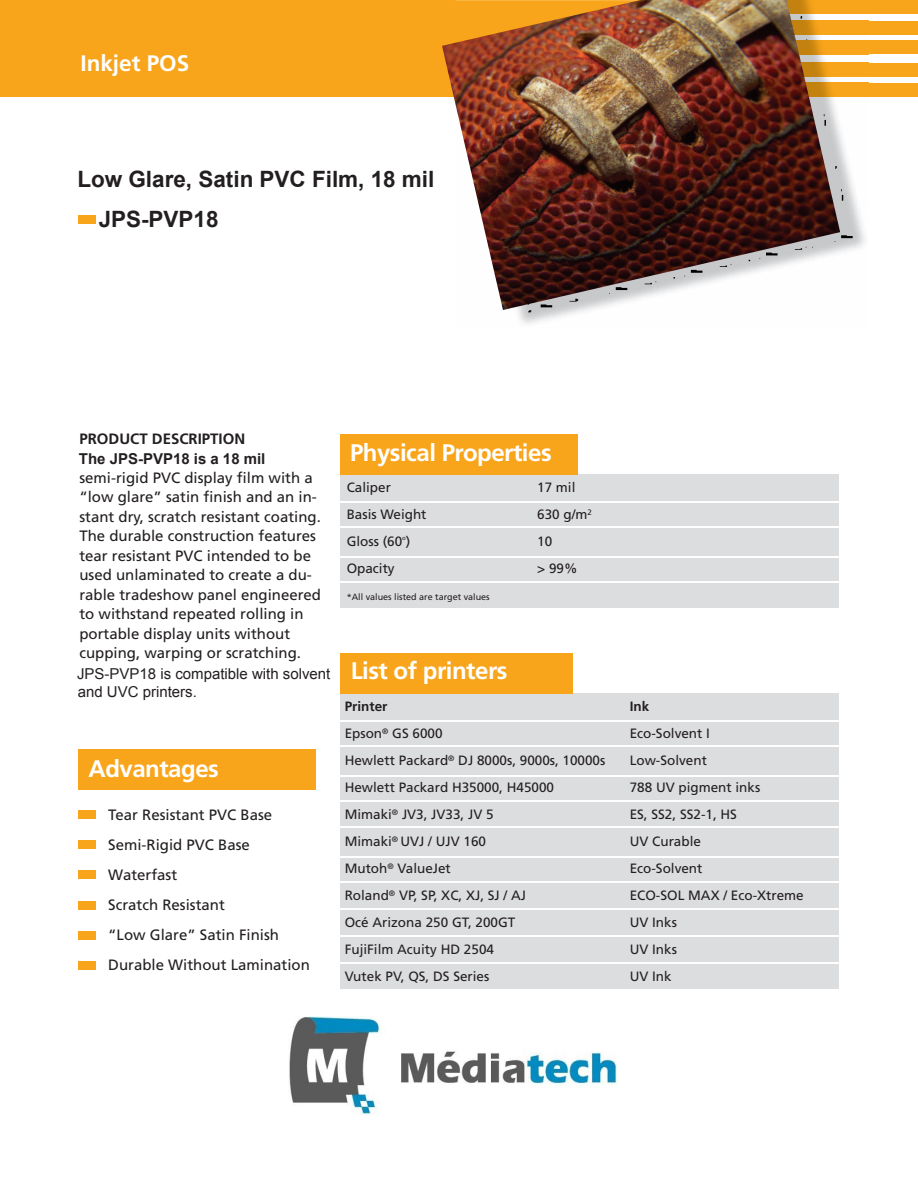
<style>
.page{position:relative;width:918px;height:1188px;background:#fff}
.page>*{position:absolute;margin:0;border:0;box-sizing:border-box;transform-origin:0 0}
.t1{font:700 24px "Frutiger";letter-spacing:-.02em;color:#fff}
.t2{font:700 22.5px/40.2px "Arial";color:#231f20}
.t3{font:700 22.5px "Frutiger";color:#fff}
.t4{font:15px/19.5px "Frutiger";color:#231f20}
.t5{font:15px "Arial";color:#231f20}
.t6{font:700 15px "Arial";color:#231f20}
.t7{font:700 15px "Frutiger";color:#231f20}
.t8{font:13.5px "Frutiger";color:#231f20}
.t9{font:700 13.5px "Frutiger";color:#231f20}
.t10{font:9px "Frutiger";color:#231f20}
.t11{font:6px "Frutiger";color:#231f20}
.s1{font-family:"Frutiger"}
</style>
<div class="page">
<div style="left:0;top:0;width:779px;height:97px;background:#f9a51b"></div>
<div style="left:340px;top:475px;width:499px;height:133px;background:#dcdddf"></div>
<div style="left:340px;top:434px;width:238px;height:41px;background:#f9a51b"></div>
<hr style="left:332px;top:501px;width:516px;height:2px;background:#fff">
<hr style="left:332px;top:526px;width:516px;height:2px;background:#fff">
<hr style="left:326px;top:556px;width:517px;height:1px;background:#fff">
<hr style="left:326px;top:581px;width:517px;height:2px;background:#fff">
<div style="left:78px;top:215px;width:18px;height:9px;background:#f9a51b"></div>
<div style="left:78px;top:750px;width:238px;height:40px;background:#f9a51b"></div>
<div style="left:78px;top:810px;width:18px;height:9px;background:#f9a51b"></div>
<div style="left:78px;top:840px;width:18px;height:9px;background:#f9a51b"></div>
<div style="left:78px;top:870px;width:18px;height:9px;background:#f9a51b"></div>
<div style="left:78px;top:901px;width:18px;height:9px;background:#f9a51b"></div>
<div style="left:78px;top:931px;width:18px;height:9px;background:#f9a51b"></div>
<div style="left:78px;top:961px;width:18px;height:9px;background:#f9a51b"></div>
<div style="left:762px;top:83px;width:156px;height:13px;background:#f9a51b"></div>
<div style="left:762px;top:63px;width:156px;height:13px;background:#f9a51b"></div>
<div style="left:762px;top:41px;width:156px;height:13px;background:#f9a51b"></div>
<div style="left:762px;top:21px;width:156px;height:13px;background:#f9a51b"></div>
<div style="left:762px;top:0;width:156px;height:13px;background:#f9a51b"></div>
<img style="left:518px;top:13px;width:351px;height:311px">
<img style="left:840px;top:83px;width:29px;height:13px">
<img style="left:840px;top:63px;width:29px;height:13px">
<img style="left:840px;top:41px;width:29px;height:13px">
<img style="left:840px;top:21px;width:29px;height:13px">
<img style="left:442px;top:0;width:398px;height:310px">
<div style="left:341px;top:693px;width:498px;height:298px;background:#dcdddf"></div>
<div style="left:340px;top:653px;width:232px;height:40px;background:#f9a51b"></div>
<hr style="left:329px;top:720px;width:516px;height:2px;background:#fff">
<hr style="left:329px;top:746px;width:516px;height:1px;background:#fff">
<hr style="left:323px;top:775px;width:516px;height:2px;background:#fff">
<hr style="left:323px;top:800px;width:516px;height:2px;background:#fff">
<hr style="left:334px;top:856px;width:516px;height:1px;background:#fff">
<hr style="left:334px;top:881px;width:516px;height:2px;background:#fff">
<hr style="left:334px;top:908px;width:516px;height:2px;background:#fff">
<hr style="left:334px;top:935px;width:516px;height:2px;background:#fff">
<hr style="left:334px;top:962px;width:516px;height:2px;background:#fff">
<hr style="left:334px;top:989px;width:516px;height:2px;background:#fff">
<hr style="left:331px;top:827px;width:516px;height:1px;background:#fff">
<img style="left:289px;top:1017px;width:328px;height:97px">
<h2 class="t3" style="left:80px;top:54px;width:110px">Inkjet POS</h2>
<h2 class="t2" style="left:99px;top:160px;width:337px;text-indent:-21px">Low Glare, Satin PVC Film, 18 mil<span class="s1">J<br></span>JPS-PVP18</h2>
<p class="t7" style="left:79px;top:433px;width:167px">PRODUCT DESCRIPTION</p>
<p class="t4" style="left:79px;top:469px;width:243px">semi-rigid PVC display film with a “low glare” satin finish and an in&shy;stant dry, scratch resistant coating.<br>The durable construction features tear resistant PVC intended to be used unlaminated to create a du&shy;rable tradeshow panel engineered to withstand repeated rolling in portable display units without cupping, warping or scratching.</p>
<p class="t6" style="left:79px;top:449px;width:188px">The JPS-PVP18 is a 18 mil</p>
<p class="t5" style="left:77px;top:664px;width:255px">JPS-PVP18 is compatible with solvent</p>
<p class="t5" style="left:78px;top:681px;width:121px">and UVC printers.</p>
<h1 class="t1" style="left:88px;top:759px;width:132px">Advantages</h1>
<p class="t4" style="left:108px;top:801px;width:203px;line-height:30px">Tear Resistant PVC Base<br>Semi-Rigid PVC Base<br>Waterfast<br>Scratch Resistant<br>“Low Glare” Satin Finish<br>Durable Without Lamination</p>
<h1 class="t1" style="left:350px;top:443px;width:203px">Physical Properties</h1>
<p class="t8" style="left:347px;top:482px;width:46px">Caliper</p>
<p class="t8" style="left:537px;top:482px;width:40px">17 mil</p>
<p class="t8" style="left:347px;top:509px;width:81px">Basis Weight</p>
<p class="t8" style="left:537px;top:509px;width:56px">630 g/m<sup>2</sup></p>
<p class="t8" style="left:347px;top:536px;width:65px">Gloss (60 )</p>
<p class="t11" style="left:402px;top:536px;width:5px">o</p>
<p class="t8" style="left:537px;top:536px;width:17px">10</p>
<p class="t8" style="left:347px;top:563px;width:50px">Opacity</p>
<p class="t8" style="left:537px;top:563px;width:42px">&gt; 99%</p>
<p class="t10" style="left:347px;top:593px;width:145px">*All values listed are target values</p>
<h1 class="t1" style="left:351px;top:661px;width:158px">List of printers</h1>
<p class="t9" style="left:345px;top:701px;width:44px">Printer</p>
<p class="t9" style="left:630px;top:701px;width:21px">Ink</p>
<p class="t8" style="left:345px;top:728px;width:99px">Epson<sup>®</sup> GS 6000</p>
<p class="t8" style="left:630px;top:728px;width:82px">Eco-Solvent I</p>
<p class="t8" style="left:345px;top:755px;width:262px">Hewlett Packard<sup>®</sup> DJ 8000s, 9000s, 10000s</p>
<p class="t8" style="left:630px;top:755px;width:79px">Low-Solvent</p>
<p class="t8" style="left:345px;top:782px;width:211px">Hewlett Packard H35000, H45000</p>
<p class="t8" style="left:630px;top:782px;width:132px">788 UV pigment inks</p>
<p class="t8" style="left:345px;top:809px;width:150px">Mimaki<sup>®</sup> JV3, JV33, JV 5</p>
<p class="t8" style="left:630px;top:809px;width:109px">ES, SS2, SS2-1, HS</p>
<p class="t8" style="left:345px;top:836px;width:143px">Mimaki<sup>®</sup> UVJ / UJV 160</p>
<p class="t8" style="left:630px;top:836px;width:73px">UV Curable</p>
<p class="t8" style="left:345px;top:863px;width:108px">Mutoh<sup>®</sup> ValueJet</p>
<p class="t8" style="left:630px;top:863px;width:74px">Eco-Solvent</p>
<p class="t8" style="left:345px;top:890px;width:183px">Roland<sup>®</sup> VP, SP, XC, XJ, SJ / AJ</p>
<p class="t8" style="left:630px;top:890px;width:176px">ECO-SOL MAX / Eco-Xtreme</p>
<p class="t8" style="left:345px;top:917px;width:172px">Océ Arizona 250 GT, 200GT</p>
<p class="t8" style="left:630px;top:917px;width:49px">UV Inks</p>
<p class="t8" style="left:345px;top:944px;width:151px">FujiFilm Acuity HD 2504</p>
<p class="t8" style="left:630px;top:944px;width:49px">UV Inks</p>
<p class="t8" style="left:345px;top:971px;width:146px">Vutek PV, QS, DS Series</p>
<p class="t8" style="left:630px;top:971px;width:44px">UV Ink</p>
</div>
